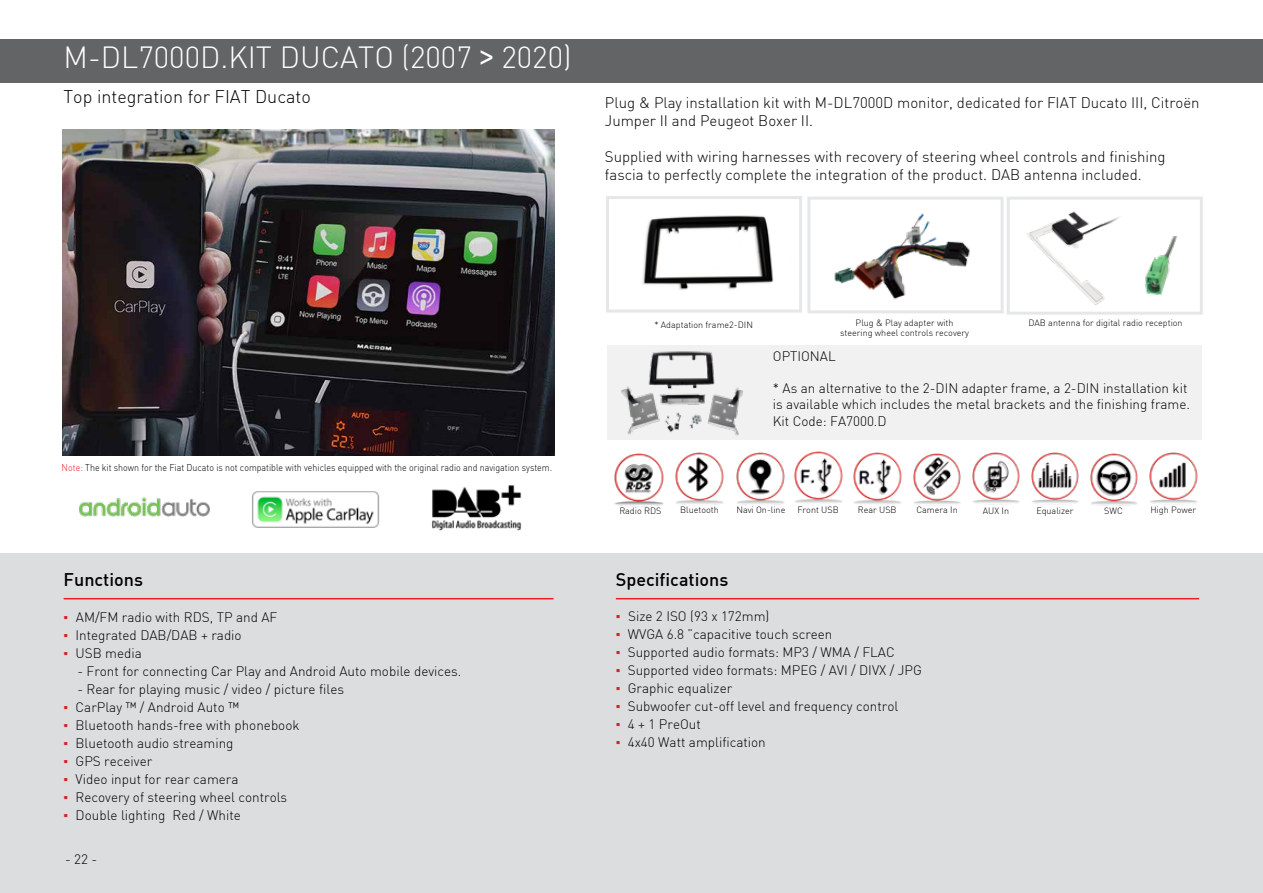
<style>
.page{position:relative;width:1263px;height:893px;background:#fff}
.page>*{position:absolute;margin:0;border:0;box-sizing:border-box;transform-origin:0 0}
.t1{font:300 30px "DIN";color:#fff}
.t2{font:300 18px "DIN";color:#000}
.t3{font:500 18px "DIN";color:#000}
.t4{font:300 15px/18px "DIN";color:#000}
.t5{font:300 13.5px/16.2px "DIN";color:#000}
.t6{font:300 9.75px "DIN";color:#000;scale:.91 1}
.t7{font:300 9px/10.8px "DIN";color:#000;text-align:center}
.s1{font-family:"Arial Narrow";font-weight:400}
.s2{color:#ed1d24}
.s3{font-family:"Arial";font-weight:400;color:#d2232a}
</style>
<div class="page">
<div style="left:0;top:553px;width:1263px;height:340px;background:#dcddde"></div>
<div style="left:606px;top:196px;width:196px;height:117px;border:3px solid #e6e7e8"></div>
<div style="left:807px;top:197px;width:197px;height:116px;border:3px solid #e6e7e8"></div>
<div style="left:1007px;top:197px;width:196px;height:118px;border:3px solid #e6e7e8"></div>
<hr style="left:64px;top:598px;width:489px;height:1px;background:#ed1d24">
<hr style="left:616px;top:598px;width:583px;height:1px;background:#ed1d24">
<img style="left:63px;top:130px;width:492px;height:325px">
<img style="left:675px;top:452px;width:49px;height:53px">
<img style="left:794px;top:451px;width:49px;height:52px">
<img style="left:853px;top:452px;width:49px;height:52px">
<img style="left:972px;top:452px;width:48px;height:53px">
<img style="left:913px;top:453px;width:48px;height:53px">
<img style="left:614px;top:453px;width:50px;height:54px">
<img style="left:1149px;top:452px;width:49px;height:53px">
<img style="left:79px;top:497px;width:131px;height:20px">
<img style="left:252px;top:491px;width:128px;height:37px">
<img style="left:1090px;top:453px;width:48px;height:53px">
<img style="left:736px;top:452px;width:49px;height:53px">
<img style="left:1031px;top:452px;width:48px;height:53px">
<img style="left:432px;top:485px;width:90px;height:46px">
<img style="left:642px;top:215px;width:132px;height:75px">
<img style="left:825px;top:213px;width:164px;height:97px">
<img style="left:1016px;top:211px;width:130px;height:101px">
<div style="left:607px;top:345px;width:594px;height:95px;background:#f1f1f2"></div>
<img style="left:621px;top:351px;width:121px;height:84px">
<img style="left:1112px;top:237px;width:65px;height:61px">
<div style="left:0;top:39px;width:1263px;height:43px;background:#636466"></div>
<h1 class="t1" style="left:64px;top:39px;width:509px">M-DL7000D.KIT DUCATO (2007 <span class="s1">&gt;</span> 2020)</h1>
<h2 class="t2" style="left:64px;top:86px;width:249px">Top integration for FIAT Ducato</h2>
<p class="t4" style="left:605px;top:94px;width:596px">Plug &amp; Play installation kit with M-DL7000D monitor, dedicated for FIAT Ducato III, Citroën<br>Jumper II and Peugeot Boxer II.</p>
<p class="t4" style="left:605px;top:148px;width:562px">Supplied with wiring harnesses with recovery of steering wheel controls and finishing fascia to perfectly complete the integration of the product. DAB antenna included.</p>
<p class="t6" style="left:62px;top:462px;width:540px"><span class="s2">Note:</span> The kit shown for the Fiat Ducato is not compatible with vehicles equipped with the original radio and navigation system.</p>
<h2 class="t3" style="left:64px;top:567px;width:81px">Functions</h2>
<p class="t5" style="left:64px;top:608px;width:215px"><span class="s3">▪</span> AM/FM radio with RDS, TP and AF</p>
<p class="t5" style="left:64px;top:626px;width:180px"><span class="s3">▪</span> Integrated DAB/DAB + radio</p>
<p class="t5" style="left:64px;top:644px;width:80px"><span class="s3">▪</span> USB media</p>
<p class="t5" style="left:77px;top:662px;width:386px">- Front for connecting Car Play and Android Auto mobile devices.</p>
<p class="t5" style="left:77px;top:680px;width:268px">- Rear for playing music / video / picture files</p>
<p class="t5" style="left:64px;top:698px;width:177px"><span class="s3">▪</span> CarPlay ™ / Android Auto ™</p>
<p class="t5" style="left:64px;top:716px;width:237px"><span class="s3">▪</span> Bluetooth hands-free with phonebook</p>
<p class="t5" style="left:64px;top:734px;width:171px"><span class="s3">▪</span> Bluetooth audio streaming</p>
<p class="t5" style="left:64px;top:752px;width:90px"><span class="s3">▪</span> GPS receiver</p>
<p class="t5" style="left:64px;top:770px;width:176px"><span class="s3">▪</span> Video input for rear camera</p>
<p class="t5" style="left:64px;top:788px;width:225px"><span class="s3">▪</span> Recovery of steering wheel controls</p>
<p class="t5" style="left:64px;top:806px;width:179px"><span class="s3">▪</span> Double lighting Red / White</p>
<p class="t5" style="left:65px;top:851px;width:34px">- 22 -</p>
<p class="t7" style="left:654px;top:319px;width:100px">* Adaptation frame2-DIN</p>
<p class="t7" style="left:840px;top:317px;width:131px">Plug &amp; Play adapter with steering wheel controls recovery</p>
<p class="t7" style="left:1028px;top:317px;width:156px">DAB antenna for digital radio reception</p>
<p class="t5" style="left:773px;top:348px;width:64px">OPTIONAL</p>
<p class="t5" style="left:773px;top:380px;width:419px">* As an alternative to the 2-DIN adapter frame, a 2-DIN installation kit is available which includes the metal brackets and the finishing frame.<br>Kit Code: FA7000.D</p>
<p class="t7" style="left:619px;top:505px;width:44px">Radio RDS</p>
<p class="t7" style="left:680px;top:505px;width:40px">Bluetooth</p>
<p class="t7" style="left:736px;top:505px;width:50px">Navi On-line</p>
<p class="t7" style="left:797px;top:505px;width:43px">Front USB</p>
<p class="t7" style="left:858px;top:505px;width:40px">Rear USB</p>
<p class="t7" style="left:916px;top:504px;width:43px">Camera In</p>
<p class="t7" style="left:983px;top:505px;width:28px">AUX In</p>
<p class="t7" style="left:1036px;top:505px;width:39px">Equalizer</p>
<p class="t7" style="left:1104px;top:505px;width:20px">SWC</p>
<p class="t7" style="left:1150px;top:504px;width:47px">High Power</p>
<h2 class="t3" style="left:616px;top:567px;width:114px">Specifications</h2>
<p class="t5" style="left:616px;top:608px;width:155px"><span class="s3">▪</span> Size 2 ISO (93 x 172mm)</p>
<p class="t5" style="left:616px;top:626px;width:218px"><span class="s3">▪</span> WVGA 6.8 ”capacitive touch screen</p>
<p class="t5" style="left:616px;top:644px;width:280px"><span class="s3">▪</span> Supported audio formats: MP3 / WMA / FLAC</p>
<p class="t5" style="left:616px;top:662px;width:308px"><span class="s3">▪</span> Supported video formats: MPEG / AVI / DIVX / JPG</p>
<p class="t5" style="left:616px;top:680px;width:118px"><span class="s3">▪</span> Graphic equalizer</p>
<p class="t5" style="left:616px;top:698px;width:284px"><span class="s3">▪</span> Subwoofer cut-off level and frequency control</p>
<p class="t5" style="left:616px;top:716px;width:86px"><span class="s3">▪</span> 4 + 1 PreOut</p>
<p class="t5" style="left:616px;top:734px;width:151px"><span class="s3">▪</span> 4x40 Watt amplification</p>
</div>
